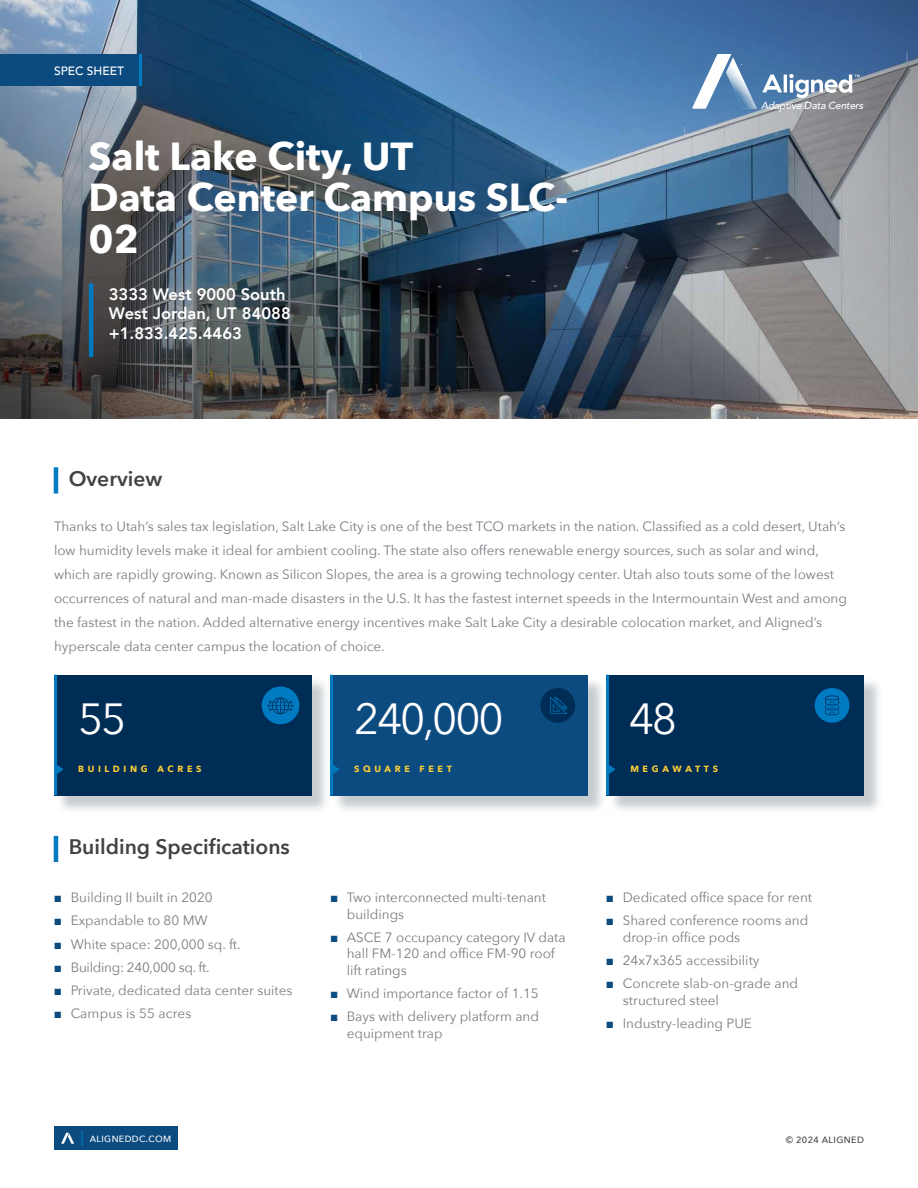
<style>
.page{position:relative;width:918px;height:1188px;background:#fff}
.page>*{position:absolute;margin:0;border:0;box-sizing:border-box;transform-origin:0 0}
.t1{font:43.5px "Avenir Next";letter-spacing:-.05em;color:#fff}
.t2{font:700 39px/41.5px "Avenir Next";color:#fff}
.t3{font:600 21px "Avenir Next";color:#424244}
.t4{font:800 16.5px/19.8px "Avenir";color:#fff}
.t5{font:13.5px/16.5px "Avenir Next";color:#797d82}
.t6{font:13.5px "Avenir Next";letter-spacing:-.02em;color:#797d82}
.t7{font:500 12px "Avenir";color:#fff}
.t8{font:italic 500 10.2px "Avenir";letter-spacing:-.02em;color:#fff}
.t9{font:500 9.15px "Avenir Next";letter-spacing:.04em;color:#424244}
.t10{font:700 9px "Avenir Next";letter-spacing:.41em;color:#ffce35}
.t11{font:500 9px "Avenir Next";letter-spacing:.04em;color:#fff}
.s1{font-family:"Arial";color:#0c4b7f}
</style>
<div class="page">
<div style="left:54px;top:1127px;width:124px;height:23px;background:#0c4b7f"></div>
<svg style="left:81px;top:1130px;width:2px;height:16px"></svg>
<svg style="left:61px;top:1133px;width:13px;height:11px"></svg>
<img style="left:0;top:0;width:918px;height:419px">
<div style="left:56px;top:677px;width:827px;height:137px;background:#b4bbc0;opacity:.75"></div>
<div style="left:54px;top:675px;width:258px;height:120px;background:#002d56"></div>
<div style="left:330px;top:675px;width:258px;height:120px;background:#0c4b7f"></div>
<div style="left:606px;top:675px;width:258px;height:120px;background:#002d56"></div>
<div style="left:0;top:54px;width:142px;height:31px;background:#007ac1"></div>
<div style="left:0;top:54px;width:139px;height:31px;background:#0c4b7f"></div>
<div style="left:815px;top:688px;width:34px;height:35px;background:#007ac1;border-radius:50%"></div>
<svg style="left:825px;top:695px;width:14px;height:20px"></svg>
<div style="left:540px;top:688px;width:35px;height:35px;background:#002d56;border-radius:50%"></div>
<svg style="left:550px;top:697px;width:17px;height:17px"></svg>
<div style="left:262px;top:687px;width:37px;height:36px;background:#007ac1;border-radius:50%"></div>
<div style="left:262px;top:687px;width:37px;height:37px;border:2px solid #007ac1;border-radius:50%"></div>
<svg style="left:267px;top:697px;width:27px;height:17px"></svg>
<hr style="left:54px;top:836px;width:4px;height:26px;background:#007ac1">
<hr style="left:54px;top:467px;width:4px;height:26px;background:#007ac1">
<svg style="left:57px;top:765px;width:7px;height:9px"></svg>
<hr style="left:54px;top:675px;width:3px;height:120px;background:#007ac1">
<svg style="left:333px;top:765px;width:7px;height:9px"></svg>
<hr style="left:330px;top:675px;width:3px;height:120px;background:#007ac1">
<svg style="left:609px;top:765px;width:7px;height:9px"></svg>
<hr style="left:606px;top:675px;width:3px;height:120px;background:#007ac1">
<hr style="left:89px;top:283px;width:4px;height:74px;background:#007ac1">
<svg style="left:692px;top:54px;width:168px;height:55px"></svg>
<p class="t7" style="left:54px;top:60px;width:72px">SPEC SHEET</p>
<h2 class="t2" style="left:89px;top:135px;width:481px">Salt Lake City, UT<br>Data Center Campus SLC-<br>02</h2>
<p class="t4" style="left:109px;top:284px;width:184px">3333 West 9000 South<br>West Jordan, UT 84088 +1.833.425.4463</p>
<h3 class="t3" style="left:69px;top:460px;width:95px">Overview</h3>
<p class="t8" style="left:761px;top:99px;width:104px">Adaptive Data Centers</p>
<p class="t5" style="left:54px;top:513px;width:794px;line-height:24px">Thanks to Utah’s sales tax legislation, Salt Lake City is one of the best TCO markets in the nation. Classified as a cold desert, Utah’s low humidity levels make it ideal for ambient cooling. The state also offers renewable energy sources, such as solar and wind, which are rapidly growing. Known as Silicon Slopes, the area is a growing technology center. Utah also touts some of the lowest occurrences of natural and man-made disasters in the U.S. It has the fastest internet speeds in the Intermountain West and among the fastest in the nation. Added alternative energy incentives make Salt Lake City a desirable colocation market, and Aligned’s hyperscale data center campus the location of choice.</p>
<h1 class="t1" style="left:78px;top:682px;width:50px">55</h1>
<h1 class="t1" style="left:354px;top:682px;width:151px">240,000</h1>
<h1 class="t1" style="left:629px;top:682px;width:50px">48</h1>
<p class="t10" style="left:354px;top:761px;width:99px">SQUARE FEET</p>
<p class="t10" style="left:630px;top:761px;width:89px">MEGAWATTS</p>
<p class="t10" style="left:78px;top:761px;width:125px">BUILDING ACRES</p>
<h3 class="t3" style="left:69px;top:829px;width:223px">Building Specifications</h3>
<p class="t5" style="left:54px;top:889px;width:160px"><span class="s1">■</span> Building II built in 2020</p>
<p class="t5" style="left:54px;top:912px;width:155px"><span class="s1">■</span> Expandable to 80 MW</p>
<p class="t5" style="left:54px;top:935px;width:188px"><span class="s1">■</span> White space: 200,000 sq. ft.</p>
<p class="t6" style="left:54px;top:956px;width:157px"><span class="s1">■</span> Building: 240,000 sq. ft.</p>
<p class="t5" style="left:54px;top:982px;width:240px"><span class="s1">■</span> Private, dedicated data center suites</p>
<p class="t5" style="left:54px;top:1005px;width:139px"><span class="s1">■</span> Campus is 55 acres</p>
<p class="t5" style="left:347px;top:889px;width:201px;text-indent:-17px"><span class="s1">■</span> Two interconnected multi-tenant buildings</p>
<p class="t5" style="left:347px;top:928px;width:220px;text-indent:-17px"><span class="s1">■</span> ASCE 7 occupancy category IV data hall FM-120 and office FM-90 roof lift ratings</p>
<p class="t5" style="left:330px;top:985px;width:210px"><span class="s1">■</span> Wind importance factor of 1.15</p>
<p class="t5" style="left:347px;top:1008px;width:194px;text-indent:-17px"><span class="s1">■</span> Bays with delivery platform and equipment trap</p>
<p class="t5" style="left:606px;top:889px;width:208px"><span class="s1">■</span> Dedicated office space for rent</p>
<p class="t5" style="left:623px;top:912px;width:187px;text-indent:-17px"><span class="s1">■</span> Shared conference rooms and drop-in office pods</p>
<p class="t5" style="left:606px;top:952px;width:155px"><span class="s1">■</span> 24x7x365 accessibility</p>
<p class="t5" style="left:623px;top:975px;width:177px;text-indent:-17px"><span class="s1">■</span> Concrete slab-on-grade and structured steel</p>
<p class="t5" style="left:606px;top:1015px;width:147px"><span class="s1">■</span> Industry-leading PUE</p>
<p class="t11" style="left:90px;top:1131px;width:83px">ALIGNEDDC.COM</p>
<p class="t9" style="left:786px;top:1132px;width:80px">© 2024 ALIGNED</p>
</div>
